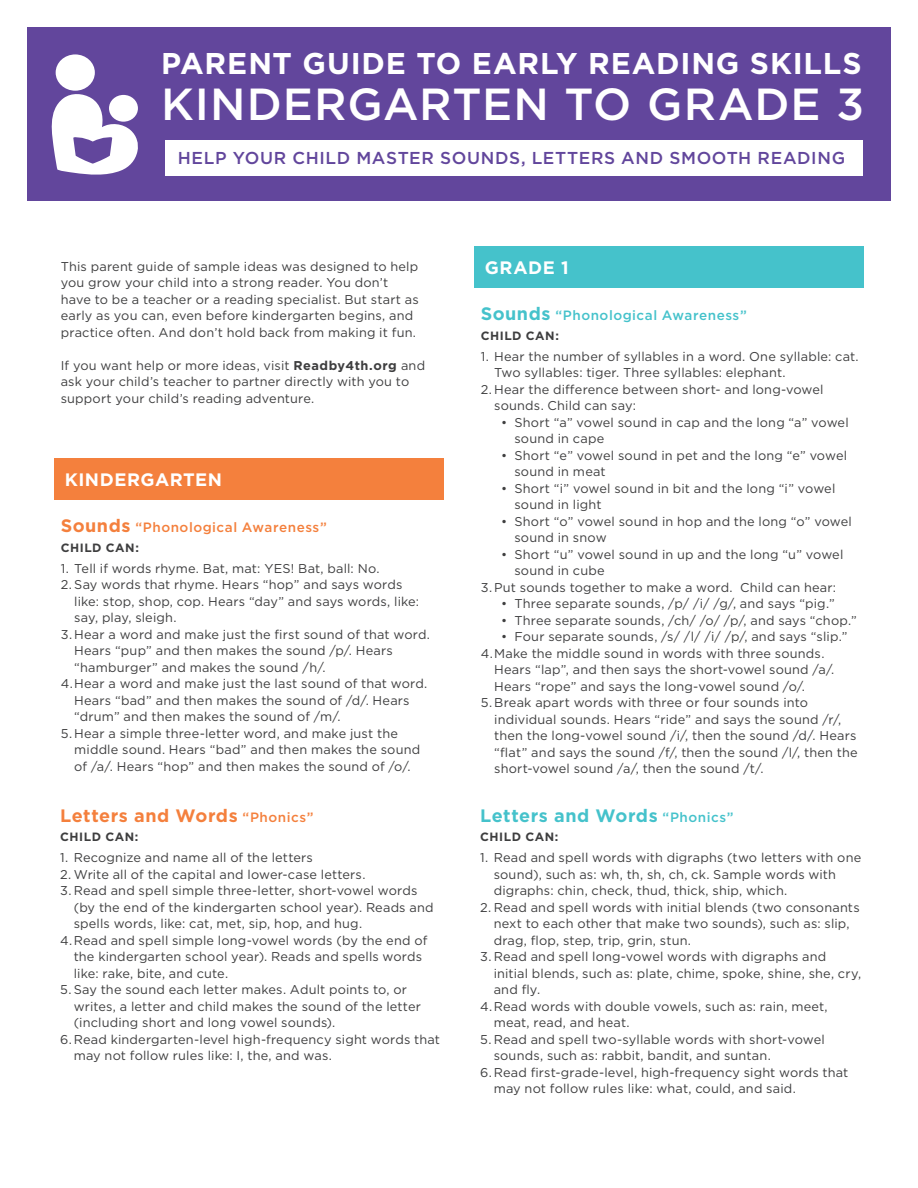
<style>
.page{position:relative;width:918px;height:1188px;background:#fff}
.page>*{position:absolute;margin:0;border:0;box-sizing:border-box;transform-origin:0 0}
.t1{font:500 44.85px "Gotham";letter-spacing:.02em;color:#fff}
.t2{font:700 30px "Gotham";letter-spacing:.025em;color:#fff}
.t3{font:700 18px "Gotham";letter-spacing:.025em;color:#f4803d}
.t4{font:700 18px "Gotham";letter-spacing:.025em;color:#45c2cb}
.t5{font:700 18px "Gotham";letter-spacing:.03em;color:#fff}
.t6{font:500 17.25px "Gotham";letter-spacing:.04em;color:#62469c}
.t7{font:500 13.5px "Gotham";letter-spacing:.035em;color:#f4803d}
.t8{font:500 13.5px "Gotham";letter-spacing:.035em;color:#45c2cb}
.t9{font:12.75px/16.5px "Gotham";letter-spacing:.015em;color:#3e3e3f}
.t10{font:700 12px "Gotham";letter-spacing:.045em;color:#3e3e3f}
.s1{font-weight:700}
.s2{font-weight:700;font-size:18px}
.s3{font-weight:500;font-size:13.5px}
</style>
<div class="page">
<div style="left:27px;top:27px;width:864px;height:174px;background:#62469c"></div>
<div style="left:165px;top:141px;width:698px;height:35px;background:#fff"></div>
<div style="left:54px;top:458px;width:390px;height:42px;background:#f4803d"></div>
<div style="left:474px;top:246px;width:390px;height:42px;background:#45c2cb"></div>
<div style="left:56px;top:54px;width:39px;height:37px;background:#fff;border-radius:50%"></div>
<svg style="left:51px;top:94px;width:87px;height:81px"></svg>
<p class="t2" style="left:161px;top:44px;width:702px">PARENT GUIDE TO EARLY READING SKILLS</p>
<p class="t1" style="left:161px;top:74px;width:705px">KINDERGARTEN TO GRADE 3</p>
<p class="t6" style="left:178px;top:147px;width:669px">HELP YOUR CHILD MASTER SOUNDS, LETTERS AND SMOOTH READING</p>
<p class="t9" style="left:61px;top:258px;width:360px">This parent guide of sample ideas was designed to help you grow your child into a strong reader. You don’t have to be a teacher or a reading specialist. But start as early as you can, even before kindergarten begins, and practice often. And don’t hold back from making it fun.</p>
<p class="t9" style="left:61px;top:357px;width:366px">If you want help or more ideas, visit <span class="s1">Readby4th.org</span> and ask your child’s teacher to partner directly with you to support your child’s reading adventure.</p>
<p class="t5" style="left:65px;top:468px;width:159px">KINDERGARTEN</p>
<p class="t7" style="left:61px;top:519px;width:268px"><span class="s2">Sounds</span> “Phonological Awareness”</p>
<p class="t10" style="left:61px;top:539px;width:80px">CHILD CAN:</p>
<p class="t9" style="left:61px;top:560px;width:320px">1. Tell if words rhyme. Bat, mat: YES! Bat, ball: No.</p>
<p class="t9" style="left:74px;top:576px;width:346px;text-indent:-14px">2. Say words that rhyme. Hears “hop” and says words like: stop, shop, cop. Hears “day” and says words, like: say, play, sleigh.</p>
<p class="t9" style="left:74px;top:626px;width:357px;text-indent:-14px">3. Hear a word and make just the first sound of that word.<br>Hears “pup” and then makes the sound /p/. Hears “hamburger” and makes the sound /h/.</p>
<p class="t9" style="left:74px;top:675px;width:355px;text-indent:-14px">4.Hear a word and make just the last sound of that word.<br>Hears “bad” and then makes the sound of /d/. Hears “drum” and then makes the sound of /m/.</p>
<p class="t9" style="left:74px;top:725px;width:347px;text-indent:-14px">5. Hear a simple three-letter word, and make just the middle sound. Hears “bad” and then makes the sound of /a/. Hears “hop” and then makes the sound of /o/.</p>
<p class="t3" style="left:60px;top:803px;width:255px">Letters and Words <span class="s3">“Phonics”</span></p>
<p class="t10" style="left:60px;top:829px;width:80px">CHILD CAN:</p>
<p class="t9" style="left:60px;top:849px;width:254px">1. Recognize and name all of the letters</p>
<p class="t9" style="left:60px;top:866px;width:307px">2. Write all of the capital and lower-case letters.</p>
<p class="t9" style="left:74px;top:882px;width:361px;text-indent:-14px">3. Read and spell simple three-letter, short-vowel words (by the end of the kindergarten school year). Reads and spells words, like: cat, met, sip, hop, and hug.</p>
<p class="t9" style="left:74px;top:932px;width:355px;text-indent:-14px">4.Read and spell simple long-vowel words (by the end of the kindergarten school year). Reads and spells words like: rake, bite, and cute.</p>
<p class="t9" style="left:74px;top:981px;width:349px;text-indent:-14px">5. Say the sound each letter makes. Adult points to, or writes, a letter and child makes the sound of the letter (including short and long vowel sounds).</p>
<p class="t9" style="left:74px;top:1031px;width:368px;text-indent:-14px">6.Read kindergarten-level high-frequency sight words that may not follow rules like: I, the, and was.</p>
<p class="t5" style="left:485px;top:256px;width:85px">GRADE 1</p>
<p class="t8" style="left:481px;top:307px;width:268px"><span class="s2">Sounds</span> “Phonological Awareness”</p>
<p class="t10" style="left:481px;top:327px;width:80px">CHILD CAN:</p>
<p class="t9" style="left:494px;top:348px;width:366px;text-indent:-14px">1. Hear the number of syllables in a word. One syllable: cat.<br>Two syllables: tiger. Three syllables: elephant.</p>
<p class="t9" style="left:494px;top:381px;width:331px;text-indent:-14px">2. Hear the difference between short- and long-vowel sounds. Child can say:</p>
<p class="t9" style="left:514px;top:414px;width:336px;text-indent:-14px">• Short “a” vowel sound in cap and the long “a” vowel sound in cape</p>
<p class="t9" style="left:514px;top:447px;width:334px;text-indent:-14px">• Short “e” vowel sound in pet and the long “e” vowel sound in meat</p>
<p class="t9" style="left:514px;top:480px;width:322px;text-indent:-14px">• Short “i” vowel sound in bit and the long “i” vowel sound in light</p>
<p class="t9" style="left:514px;top:513px;width:339px;text-indent:-14px">• Short “o” vowel sound in hop and the long “o” vowel sound in snow</p>
<p class="t9" style="left:514px;top:546px;width:330px;text-indent:-14px">• Short “u” vowel sound in up and the long “u” vowel sound in cube</p>
<p class="t9" style="left:481px;top:579px;width:357px">3.Put sounds together to make a word. Child can hear:</p>
<p class="t9" style="left:501px;top:595px;width:335px">• Three separate sounds, /p/ /i/ /g/, and says “pig.”</p>
<p class="t9" style="left:501px;top:612px;width:357px">• Three separate sounds, /ch/ /o/ /p/, and says “chop.”</p>
<p class="t9" style="left:501px;top:628px;width:348px">• Four separate sounds, /s/ /l/ /i/ /p/, and says “slip.”</p>
<p class="t9" style="left:494px;top:645px;width:342px;text-indent:-14px">4.Make the middle sound in words with three sounds.<br>Hears “lap”, and then says the short-vowel sound /a/.<br>Hears “rope” and says the long-vowel sound /o/.</p>
<p class="t9" style="left:494px;top:694px;width:365px;text-indent:-14px">5. Break apart words with three or four sounds into individual sounds. Hears “ride” and says the sound /r/, then the long-vowel sound /i/, then the sound /d/. Hears “flat” and says the sound /f/, then the sound /l/, then the short-vowel sound /a/, then the sound /t/.</p>
<p class="t4" style="left:480px;top:803px;width:255px">Letters and Words <span class="s3">“Phonics”</span></p>
<p class="t10" style="left:480px;top:829px;width:80px">CHILD CAN:</p>
<p class="t9" style="left:494px;top:849px;width:369px;text-indent:-14px">1. Read and spell words with digraphs (two letters with one sound), such as: wh, th, sh, ch, ck. Sample words with digraphs: chin, check, thud, thick, ship, which.</p>
<p class="t9" style="left:494px;top:899px;width:367px;text-indent:-14px">2. Read and spell words with initial blends (two consonants next to each other that make two sounds), such as: slip, drag, flop, step, trip, grin, stun.</p>
<p class="t9" style="left:494px;top:948px;width:369px;text-indent:-14px">3. Read and spell long-vowel words with digraphs and initial blends, such as: plate, chime, spoke, shine, she, cry, and fly.</p>
<p class="t9" style="left:494px;top:998px;width:335px;text-indent:-14px">4.Read words with double vowels, such as: rain, meet, meat, read, and heat.</p>
<p class="t9" style="left:494px;top:1031px;width:333px;text-indent:-14px">5. Read and spell two-syllable words with short-vowel sounds, such as: rabbit, bandit, and suntan.</p>
<p class="t9" style="left:494px;top:1064px;width:356px;text-indent:-14px">6.Read first-grade-level, high-frequency sight words that may not follow rules like: what, could, and said.</p>
</div>
